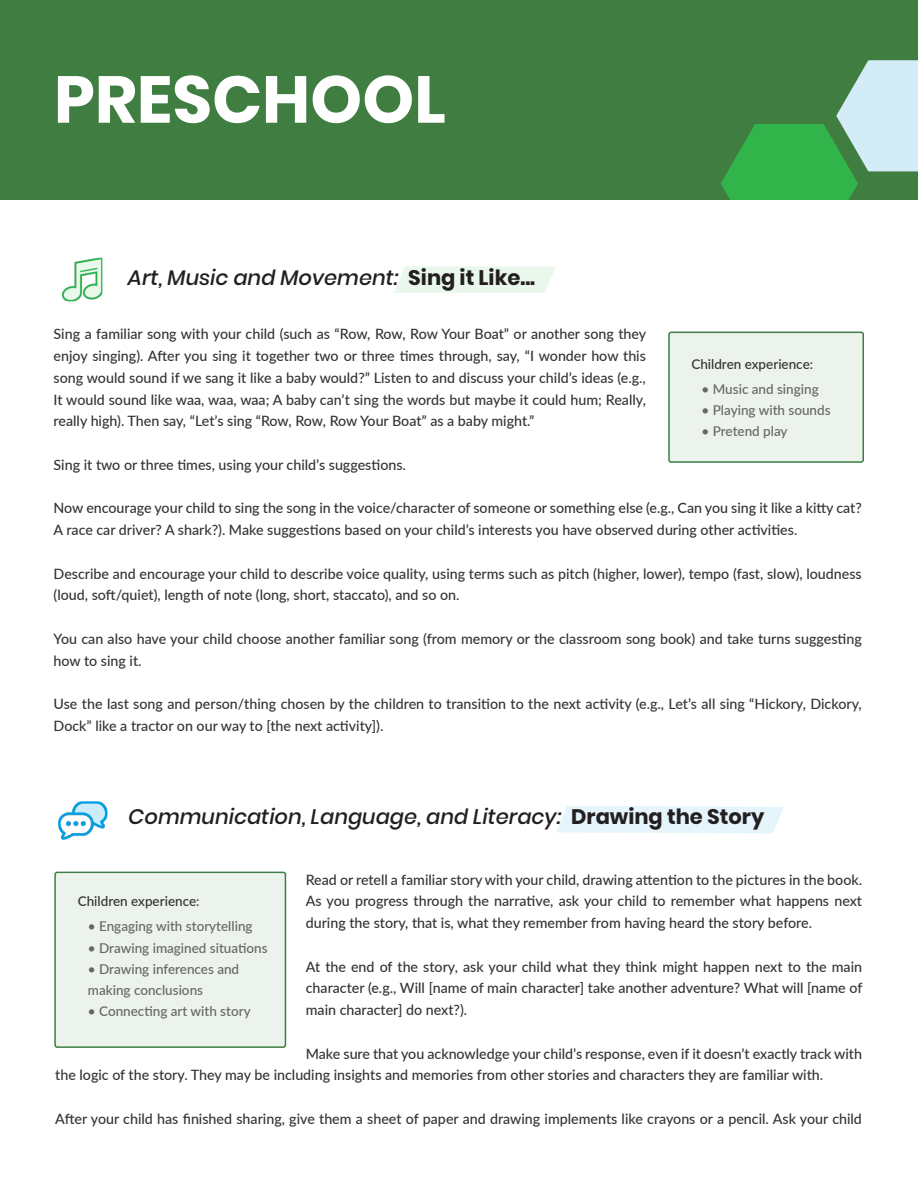
<style>
.page{position:relative;width:918px;height:1188px;background:#fff}
.page>*{position:absolute;margin:0;border:0;box-sizing:border-box;transform-origin:0 0}
.t1{font:700 66px "Poppins";color:#fff}
.t2{font:italic 500 21px "Poppins";color:#231f20}
.t3{font:500 14.25px/21.8px "Lato";color:#333}
.t4{font:500 13.5px/21px "Lato";color:#656666}
.t5{font:500 13.5px "Lato";color:#323332}
.s1{font-weight:700;font-style:normal}
</style>
<div class="page">
<svg style="left:556px;top:806px;width:228px;height:27px;background:#e7f5fc"></svg>
<svg style="left:394px;top:266px;width:161px;height:27px;background:#eaf7ee"></svg>
<div style="left:669px;top:333px;width:194px;height:130px;background:#ecf2ec;border-radius:2px"></div>
<div style="left:55px;top:873px;width:231px;height:175px;background:#ecf2ec;border-radius:2px"></div>
<div style="left:0;top:0;width:918px;height:200px;background:#3f7e40"></div>
<svg style="left:721px;top:60px;width:197px;height:140px"></svg>
<img style="left:62px;top:258px;width:40px;height:44px">
<img style="left:58px;top:801px;width:50px;height:39px">
<h1 class="t1" style="left:54px;top:61px;width:393px">PRESCHOOL</h1>
<h2 class="t2" style="left:128px;top:265px;width:409px">Art, Music and Movement: <span class="s1">Sing it Like...</span></h2>
<p class="t3" style="left:54px;top:323px;width:594px;text-align:justify">Sing a familiar song with your child (such as “Row, Row, Row Your Boat” or another song they enjoy singing). After you sing it together two or three times through, say, “I wonder how this song would sound if we sang it like a baby would?” Listen to and discuss your child’s ideas (e.g., It would sound like waa, waa, waa; A baby can’t sing the words but maybe it could hum; Really, really high). Then say, “Let’s sing “Row, Row, Row Your Boat” as a baby might.”</p>
<p class="t3" style="left:54px;top:453px;width:354px">Sing it two or three times, using your child’s suggestions.</p>
<p class="t3" style="left:54px;top:497px;width:810px">Now encourage your child to sing the song in the voice/character of someone or something else (e.g., Can you sing it like a kitty cat?<br>A race car driver? A shark?). Make suggestions based on your child’s interests you have observed during other activities.</p>
<p class="t3" style="left:54px;top:562px;width:810px">Describe and encourage your child to describe voice quality, using terms such as pitch (higher, lower), tempo (fast, slow), loudness (loud, soft/quiet), length of note (long, short, staccato), and so on.</p>
<p class="t3" style="left:54px;top:627px;width:810px">You can also have your child choose another familiar song (from memory or the classroom song book) and take turns suggesting how to sing it.</p>
<p class="t3" style="left:54px;top:692px;width:810px">Use the last song and person/thing chosen by the children to transition to the next activity (e.g., Let’s all sing “Hickory, Dickory,<br>Dock” like a tractor on our way to [the next activity]).</p>
<p class="t5" style="left:691px;top:354px;width:123px">Children experience:</p>
<p class="t4" style="left:702px;top:378px;width:119px">• Music and singing</p>
<p class="t4" style="left:702px;top:399px;width:131px">• Playing with sounds</p>
<p class="t4" style="left:702px;top:420px;width:87px">• Pretend play</p>
<h2 class="t2" style="left:129px;top:805px;width:637px">Communication, Language, and Literacy: <span class="s1">Drawing the Story</span></h2>
<p class="t3" style="left:306px;top:868px;width:558px;text-align:justify">Read or retell a familiar story with your child, drawing attention to the pictures in the book.<br>As you progress through the narrative, ask your child to remember what happens next during the story, that is, what they remember from having heard the story before.</p>
<p class="t3" style="left:306px;top:955px;width:558px;text-align:justify">At the end of the story, ask your child what they think might happen next to the main character (e.g., Will [name of main character] take another adventure? What will [name of main character] do next?).</p>
<p class="t3" style="left:55px;top:1042px;width:808px;text-indent:251px">Make sure that you acknowledge your child’s response, even if it doesn’t exactly track with the logic of the story. They may be including insights and memories from other stories and characters they are familiar with.</p>
<p class="t3" style="left:55px;top:1107px;width:808px">After your child has finished sharing, give them a sheet of paper and drawing implements like crayons or a pencil. Ask your child</p>
<p class="t5" style="left:78px;top:891px;width:123px">Children experience:</p>
<p class="t4" style="left:88px;top:915px;width:166px">• Engaging with storytelling</p>
<p class="t4" style="left:88px;top:937px;width:181px">• Drawing imagined situations</p>
<p class="t4" style="left:88px;top:958px;width:153px">• Drawing inferences and making conclusions</p>
<p class="t4" style="left:88px;top:1000px;width:164px">• Connecting art with story</p>
</div>
